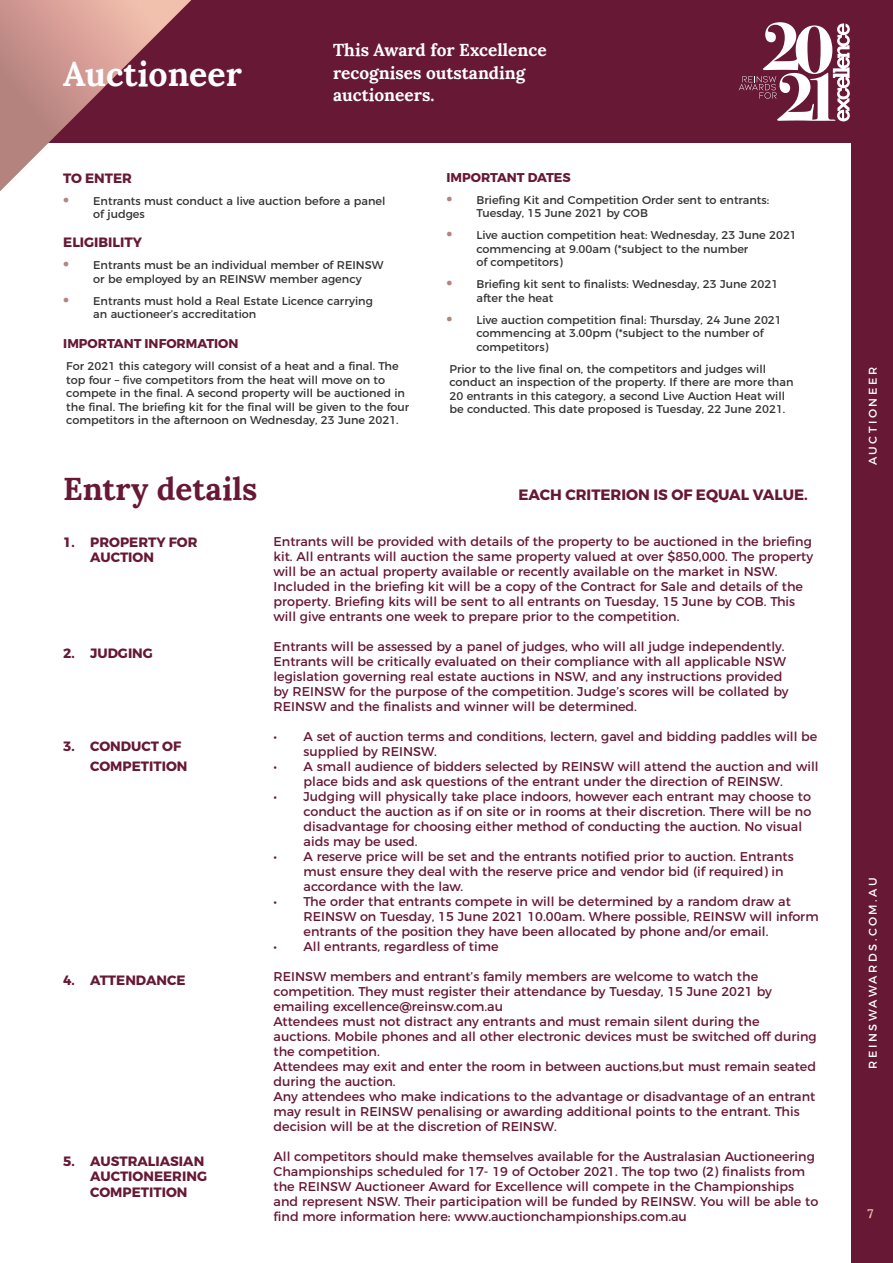
<style>
.page{position:relative;width:893px;height:1263px;background:#671835}
.page>*{position:absolute;margin:0;border:0;box-sizing:border-box;transform-origin:0 0}
.t1{font:700 33.75px "Lora";color:#fff}
.t2{font:700 31.5px "Lora";color:#671835}
.t3{font:700 17.25px/22.5px "Lora";color:#fff}
.t4{font:700 15px "Montserrat";color:#671835}
.t5{font:700 13.5px/15.8px "Montserrat";color:#671835}
.t6{font:12.75px/15px "Montserrat";color:#671835}
.t7{font:700 12.75px "Montserrat";color:#671835}
.t8{font:700 12.75px "Lora";color:#f2c1ae}
.t9{font:11.25px/13.5px "Montserrat";color:#333}
.t10{font:11.25px "Montserrat";letter-spacing:.225em;color:#fff}
.s1{font-weight:700;font-size:18px;color:#b4847f}
</style>
<div class="page">
<div style="left:0;top:143px;width:850px;height:1120px;background:#fff"></div>
<svg style="left:739px;top:22px;width:111px;height:99px"></svg>
<svg style="left:0;top:0;width:191px;height:191px"></svg>
<h1 class="t1" style="left:63px;top:45px;width:180px">Auctioneer</h1>
<h3 class="t3" style="left:333px;top:37px;width:215px">This Award for Excellence recognises outstanding auctioneers.</h3>
<p class="t5" style="left:63px;top:170px;width:70px">TO ENTER</p>
<p class="t9" style="left:93px;top:193px;width:294px;text-indent:-30px"><span class="s1">•</span> Entrants must conduct a live auction before a panel of judges</p>
<p class="t5" style="left:63px;top:235px;width:80px">ELIGIBILITY</p>
<p class="t9" style="left:93px;top:258px;width:292px;text-indent:-30px"><span class="s1">•</span> Entrants must be an individual member of REINSW or be employed by an REINSW member agency</p>
<p class="t9" style="left:93px;top:293px;width:281px;text-indent:-30px"><span class="s1">•</span> Entrants must hold a Real Estate Licence carrying an auctioneer’s accreditation</p>
<p class="t7" style="left:63px;top:336px;width:177px">IMPORTANT INFORMATION</p>
<p class="t9" style="left:66px;top:359px;width:345px">For 2021 this category will consist of a heat and a final. The top four – five competitors from the heat will move on to compete in the final. A second property will be auctioned in the final. The briefing kit for the final will be given to the four competitors in the afternoon on Wednesday, 23 June 2021.</p>
<h2 class="t2" style="left:63px;top:462px;width:196px">Entry details</h2>
<p class="t7" style="left:446px;top:169px;width:126px">IMPORTANT DATES</p>
<p class="t9" style="left:476px;top:192px;width:294px;text-indent:-30px"><span class="s1">•</span> Briefing Kit and Competition Order sent to entrants:<br>Tuesday, 15 June 2021 by COB</p>
<p class="t9" style="left:476px;top:228px;width:322px;text-indent:-30px"><span class="s1">•</span> Live auction competition heat: Wednesday, 23 June 2021 commencing at 9.00am (*subject to the number<br>of competitors)</p>
<p class="t9" style="left:476px;top:277px;width:303px;text-indent:-30px"><span class="s1">•</span> Briefing kit sent to finalists: Wednesday, 23 June 2021 after the heat</p>
<p class="t9" style="left:476px;top:312px;width:307px;text-indent:-30px"><span class="s1">•</span> Live auction competition final: Thursday, 24 June 2021 commencing at 3.00pm (*subject to the number of competitors)</p>
<p class="t9" style="left:449px;top:361px;width:346px">Prior to the live final on, the competitors and judges will conduct an inspection of the property. If there are more than 20 entrants in this category, a second Live Auction Heat will be conducted. This date proposed is Tuesday, 22 June 2021.</p>
<p class="t4" style="left:518px;top:485px;width:291px">EACH CRITERION IS OF EQUAL VALUE.</p>
<p class="t5" style="left:90px;top:534px;width:109px;text-indent:-27px">1. PROPERTY FOR<br>AUCTION</p>
<p class="t5" style="left:63px;top:646px;width:91px">2. JUDGING</p>
<p class="t5" style="left:90px;top:737px;width:99px;line-height:19.5px;text-indent:-27px">3. CONDUCT OF<br>COMPETITION</p>
<p class="t5" style="left:63px;top:973px;width:124px">4. ATTENDANCE</p>
<p class="t5" style="left:90px;top:1153px;width:118px;text-indent:-27px">5. AUSTRALIASIAN<br>AUCTIONEERING<br>COMPETITION</p>
<p class="t6" style="left:274px;top:533px;width:541px">Entrants will be provided with details of the property to be auctioned in the briefing kit. All entrants will auction the same property valued at over $850,000. The property will be an actual property available or recently available on the market in NSW.<br>Included in the briefing kit will be a copy of the Contract for Sale and details of the property. Briefing kits will be sent to all entrants on Tuesday, 15 June by COB. This will give entrants one week to prepare prior to the competition.</p>
<p class="t6" style="left:274px;top:638px;width:517px">Entrants will be assessed by a panel of judges, who will all judge independently.<br>Entrants will be critically evaluated on their compliance with all applicable NSW legislation governing real estate auctions in NSW, and any instructions provided by REINSW for the purpose of the competition. Judge’s scores will be collated by REINSW and the finalists and winner will be determined.</p>
<p class="t6" style="left:304px;top:728px;width:515px;text-indent:-30px">• A set of auction terms and conditions, lectern, gavel and bidding paddles will be supplied by REINSW.</p>
<p class="t6" style="left:274px;top:758px;width:547px;text-align:center">• A small audience of bidders selected by REINSW will attend the auction and will place bids and ask questions of the entrant under the direction of REINSW.</p>
<p class="t6" style="left:304px;top:788px;width:509px;text-indent:-30px">• Judging will physically take place indoors, however each entrant may choose to conduct the auction as if on site or in rooms at their discretion. There will be no disadvantage for choosing either method of conducting the auction. No visual aids may be used.</p>
<p class="t6" style="left:304px;top:848px;width:492px;text-indent:-30px">• A reserve price will be set and the entrants notified prior to auction. Entrants must ensure they deal with the reserve price and vendor bid (if required) in accordance with the law.</p>
<p class="t6" style="left:304px;top:893px;width:517px;text-indent:-30px">• The order that entrants compete in will be determined by a random draw at<br>REINSW on Tuesday, 15 June 2021 10.00am. Where possible, REINSW will inform entrants of the position they have been allocated by phone and/or email.</p>
<p class="t6" style="left:274px;top:938px;width:226px">• All entrants, regardless of time</p>
<p class="t6" style="left:274px;top:968px;width:545px">REINSW members and entrant’s family members are welcome to watch the competition. They must register their attendance by Tuesday, 15 June 2021 by emailing excellence@reinsw.com.au<br>Attendees must not distract any entrants and must remain silent during the auctions. Mobile phones and all other electronic devices must be switched off during the competition.<br>Attendees may exit and enter the room in between auctions,but must remain seated during the auction.<br>Any attendees who make indications to the advantage or disadvantage of an entrant may result in REINSW penalising or awarding additional points to the entrant. This decision will be at the discretion of REINSW.</p>
<p class="t6" style="left:274px;top:1147px;width:546px">All competitors should make themselves available for the Australasian Auctioneering Championships scheduled for 17- 19 of October 2021. The top two (2) finalists from the REINSW Auctioneer Award for Excellence will compete in the Championships and represent NSW. Their participation will be funded by REINSW. You will be able to find more information here: www.auctionchampionships.com.au</p>
<p class="t10" style="left:864px;top:465px;width:100px;rotate:-90deg">AUCTIONEER</p>
<p class="t10" style="left:864px;top:1068px;width:193px;rotate:-90deg">REINSWAWARDS.COM.AU</p>
<p class="t8" style="left:867px;top:1202px;width:7px">7</p>
</div>
